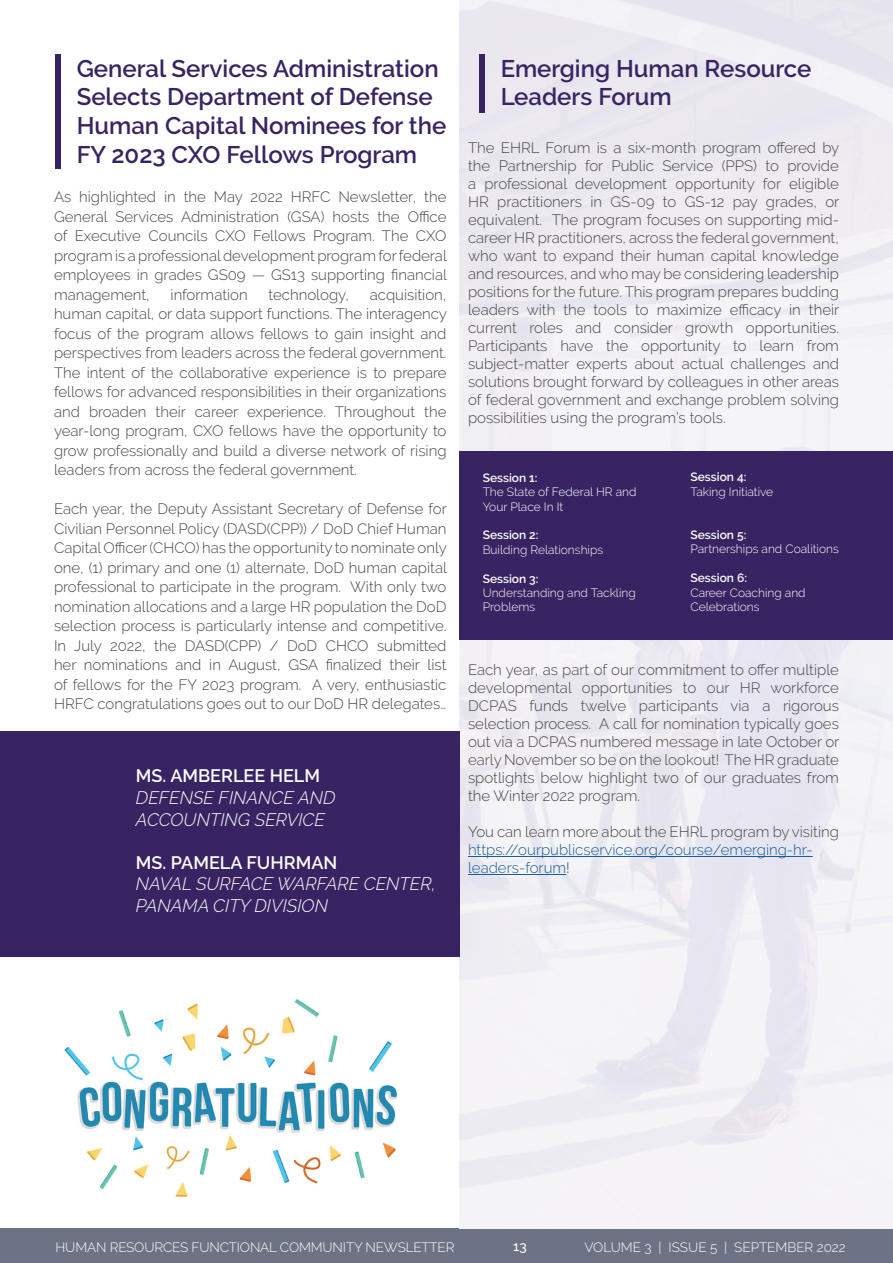
<style>
.page{position:relative;width:893px;height:1263px;background:#fff}
.page>*{position:absolute;margin:0;border:0;box-sizing:border-box;transform-origin:0 0}
.t1{font:600 24px/28.8px "Raleway";color:#382463}
.t2{font:italic 300 18px/21.6px "Raleway";color:#fff}
.t3{font:600 18px "Raleway";color:#fff}
.t4{font:300 15px/19.5px "Raleway";color:#454647;text-align:justify}
.t5{font:300 15px/18px "Raleway";color:#175d9e}
.t6{font:300 13.5px "Raleway";letter-spacing:-.01em;color:#fff}
.t7{font:500 13.5px "Raleway";color:#fff}
.t8{font:300 12px/14.4px "Raleway";color:#fff}
.t9{font:600 12px "Raleway";color:#fff}
.s1{color:#454647}
</style>
<div class="page">
<div style="left:0;top:1228px;width:893px;height:35px;background:#6d7384"></div>
<img style="left:459px;top:0;width:434px;height:1228px">
<div style="left:56px;top:54px;width:5px;height:115px;background:#382463"></div>
<div style="left:479px;top:54px;width:6px;height:59px;background:#382463"></div>
<div style="left:0;top:731px;width:459px;height:225px;background:#382463"></div>
<hr style="left:468px;top:856px;width:345px;height:1px;background:#175d9e">
<hr style="left:468px;top:874px;width:98px;height:1px;background:#175d9e">
<img style="left:64px;top:999px;width:333px;height:198px">
<div style="left:459px;top:451px;width:434px;height:188px;background:#382463"></div>
<h1 class="t1" style="left:77px;top:54px;width:371px">General Services Administration<br>Selects Department of Defense<br>Human Capital Nominees for the<br>FY 2023 CXO Fellows Program</h1>
<h1 class="t1" style="left:501px;top:54px;width:312px">Emerging Human Resource<br>Leaders Forum</h1>
<p class="t4" style="left:468px;top:139px;width:373px;line-height:18px">The EHRL Forum is a six-month program offered by the Partnership for Public Service (PPS) to provide a professional development opportunity for eligible HR practitioners in GS-09 to GS-12 pay grades, or equivalent. The program focuses on supporting mid&shy;career HR practitioners, across the federal government, who want to expand their human capital knowledge and resources, and who may be considering leadership positions for the future. This program prepares budding leaders with the tools to maximize efficacy in their current roles and consider growth opportunities.<br>Participants have the opportunity to learn from subject-matter experts about actual challenges and solutions brought forward by colleagues in other areas of federal government and exchange problem solving possibilities using the program’s tools.</p>
<p class="t4" style="left:54px;top:187px;width:394px">As highlighted in the May 2022 HRFC Newsletter, the General Services Administration (GSA) hosts the Office of Executive Councils CXO Fellows Program. The CXO program is a professional development program for federal employees in grades GS09 — GS13 supporting financial management,</p>
<p class="t4" style="left:171px;top:285px;width:79px">information</p>
<p class="t4" style="left:269px;top:285px;width:82px">technology,</p>
<p class="t4" style="left:54px;top:285px;width:394px;text-indent:316px">acquisition, human capital, or data support functions. The interagency focus of the program allows fellows to gain insight and perspectives from leaders across the federal government.<br>The intent of the collaborative experience is to prepare fellows for advanced responsibilities in their organizations and broaden their career experience. Throughout the year-long program, CXO fellows have the opportunity to grow professionally and build a diverse network of rising leaders from across the federal government.</p>
<p class="t4" style="left:54px;top:499px;width:394px">Each year, the Deputy Assistant Secretary of Defense for Civilian Personnel Policy (DASD(CPP)) / DoD Chief Human Capital Officer (CHCO) has the opportunity to nominate only one, (1) primary and one (1) alternate, DoD human capital professional to participate in the program. With only two nomination allocations and a large HR population the DoD selection process is particularly intense and competitive.<br>In July 2022, the DASD(CPP) / DoD CHCO submitted her nominations and in August, GSA finalized their list of fellows for the FY 2023 program. A very, enthusiastic HRFC congratulations goes out to our DoD HR delegates…</p>
<p class="t9" style="left:690px;top:470px;width:58px">Session 4:</p>
<p class="t8" style="left:690px;top:484px;width:84px">Taking Initiative</p>
<p class="t9" style="left:690px;top:528px;width:57px">Session 5:</p>
<p class="t8" style="left:690px;top:542px;width:150px">Partnerships and Coalitions</p>
<p class="t9" style="left:690px;top:571px;width:58px">Session 6:</p>
<p class="t8" style="left:690px;top:585px;width:117px">Career Coaching and<br>Celebrations</p>
<p class="t9" style="left:483px;top:471px;width:56px">Session 1:</p>
<p class="t8" style="left:483px;top:485px;width:155px">The State of Federal HR and<br>Your Place In It</p>
<p class="t9" style="left:483px;top:528px;width:57px">Session 2:</p>
<p class="t8" style="left:483px;top:542px;width:122px">Building Relationships</p>
<p class="t9" style="left:483px;top:571px;width:57px">Session 3:</p>
<p class="t8" style="left:483px;top:585px;width:155px">Understanding and Tackling<br>Problems</p>
<p class="t4" style="left:468px;top:661px;width:373px;line-height:18px">Each year, as part of our commitment to offer multiple developmental opportunities to our HR workforce DCPAS funds twelve participants via a rigorous selection process. A call for nomination typically goes out via a DCPAS numbered message in late October or early November so be on the lookout! The HR graduate spotlights below highlight two of our graduates from the Winter 2022 program.</p>
<p class="t4" style="left:468px;top:822px;width:372px">You can learn more about the EHRL program by visiting</p>
<p class="t5" style="left:468px;top:841px;width:346px">https://ourpublicservice.org/course/emerging-hr&shy;leaders-forum<span class="s1">!</span></p>
<p class="t3" style="left:136px;top:766px;width:186px">MS. AMBERLEE HELM</p>
<p class="t2" style="left:136px;top:787px;width:201px">DEFENSE FINANCE AND<br>ACCOUNTING SERVICE</p>
<p class="t3" style="left:136px;top:852px;width:203px">MS. PAMELA FUHRMAN</p>
<p class="t2" style="left:136px;top:873px;width:301px">NAVAL SURFACE WARFARE CENTER,<br>PANAMA CITY DIVISION</p>
<p class="t6" style="left:55px;top:1239px;width:400px">HUMAN RESOURCES FUNCTIONAL COMMUNITY NEWSLETTER</p>
<p class="t7" style="left:513px;top:1238px;width:15px">13</p>
<p class="t6" style="left:584px;top:1239px;width:263px">VOLUME 3 | ISSUE 5 | SEPTEMBER 2022</p>
</div>
